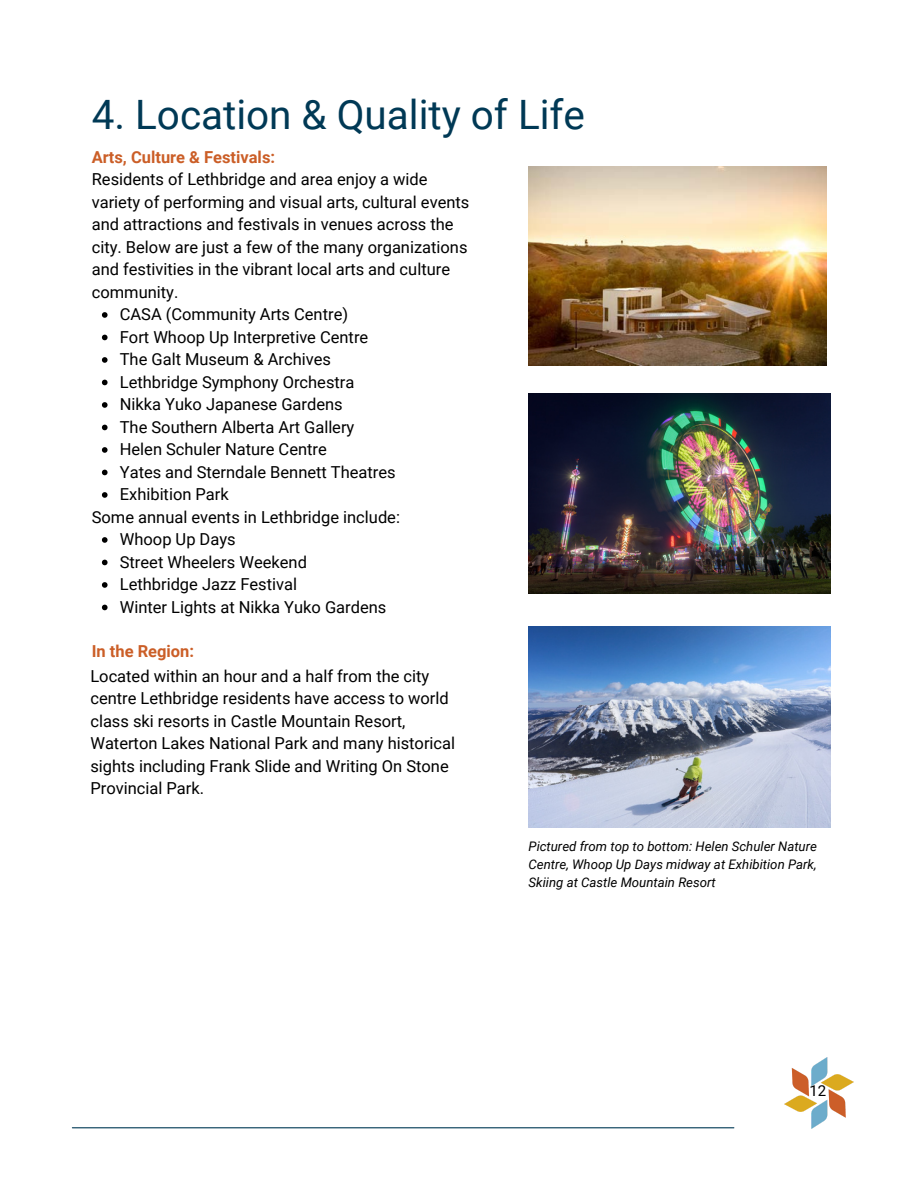
<style>
.page{position:relative;width:918px;height:1188px;background:#fff}
.page>*{position:absolute;margin:0;border:0;box-sizing:border-box;transform-origin:0 0}
.t1{font:40.5px "Roboto";color:#003955}
.t2{font:16.5px/22.5px "Roboto";color:#000}
.t3{font:700 16.5px "Roboto";color:#cb5e27}
.t4{font:15px "Roboto";color:#000}
.t5{font:italic 13.2px/17.5px "Roboto";color:#000;text-align:justify}
</style>
<div class="page">
<hr style="left:72px;top:1127px;width:662px;height:1px;background:#003955">
<img style="left:784px;top:1057px;width:70px;height:71px">
<img style="left:529px;top:167px;width:298px;height:199px">
<img style="left:529px;top:393px;width:301px;height:201px">
<img style="left:529px;top:626px;width:301px;height:202px">
<svg style="left:102px;top:312px;width:6px;height:6px"></svg>
<svg style="left:102px;top:335px;width:6px;height:5px"></svg>
<svg style="left:102px;top:357px;width:6px;height:6px"></svg>
<svg style="left:102px;top:380px;width:6px;height:5px"></svg>
<svg style="left:102px;top:402px;width:6px;height:6px"></svg>
<svg style="left:102px;top:425px;width:6px;height:5px"></svg>
<svg style="left:102px;top:447px;width:6px;height:6px"></svg>
<svg style="left:102px;top:470px;width:6px;height:5px"></svg>
<svg style="left:102px;top:492px;width:6px;height:6px"></svg>
<svg style="left:102px;top:537px;width:6px;height:6px"></svg>
<svg style="left:102px;top:560px;width:6px;height:5px"></svg>
<svg style="left:102px;top:582px;width:6px;height:6px"></svg>
<svg style="left:102px;top:605px;width:6px;height:5px"></svg>
<p class="t1" style="left:92px;top:92px;width:495px">4. Location &amp; Quality of Life</p>
<p class="t3" style="left:92px;top:147px;width:185px">Arts, Culture &amp; Festivals:</p>
<p class="t2" style="left:92px;top:168px;width:379px">Residents of Lethbridge and area enjoy a wide variety of performing and visual arts, cultural events and attractions and festivals in venues across the city. Below are just a few of the many organizations and festivities in the vibrant local arts and culture community.</p>
<p class="t2" style="left:120px;top:303px;width:230px">CASA (Community Arts Centre)</p>
<p class="t2" style="left:120px;top:326px;width:250px">Fort Whoop Up Interpretive Centre</p>
<p class="t2" style="left:120px;top:348px;width:213px">The Galt Museum &amp; Archives</p>
<p class="t2" style="left:120px;top:371px;width:236px">Lethbridge Symphony Orchestra</p>
<p class="t2" style="left:120px;top:393px;width:224px">Nikka Yuko Japanese Gardens</p>
<p class="t2" style="left:120px;top:416px;width:236px">The Southern Alberta Art Gallery</p>
<p class="t2" style="left:120px;top:438px;width:208px">Helen Schuler Nature Centre</p>
<p class="t2" style="left:120px;top:461px;width:277px">Yates and Sterndale Bennett Theatres</p>
<p class="t2" style="left:120px;top:483px;width:111px">Exhibition Park</p>
<p class="t2" style="left:120px;top:528px;width:117px">Whoop Up Days</p>
<p class="t2" style="left:120px;top:551px;width:189px">Street Wheelers Weekend</p>
<p class="t2" style="left:120px;top:573px;width:179px">Lethbridge Jazz Festival</p>
<p class="t2" style="left:120px;top:596px;width:268px">Winter Lights at Nikka Yuko Gardens</p>
<p class="t2" style="left:92px;top:506px;width:310px">Some annual events in Lethbridge include:</p>
<p class="t3" style="left:92px;top:642px;width:104px">In the Region:</p>
<p class="t2" style="left:90px;top:665px;width:366px">Located within an hour and a half from the city centre Lethbridge residents have access to world class ski resorts in Castle Mountain Resort, Waterton Lakes National Park and many historical sights including Frank Slide and Writing On Stone Provincial Park.</p>
<p class="t5" style="left:529px;top:838px;width:290px">Pictured from top to bottom: Helen Schuler Nature Centre, Whoop Up Days midway at Exhibition Park, Skiing at Castle Mountain Resort</p>
<p class="t4" style="left:809px;top:1082px;width:18px">12</p>
</div>
